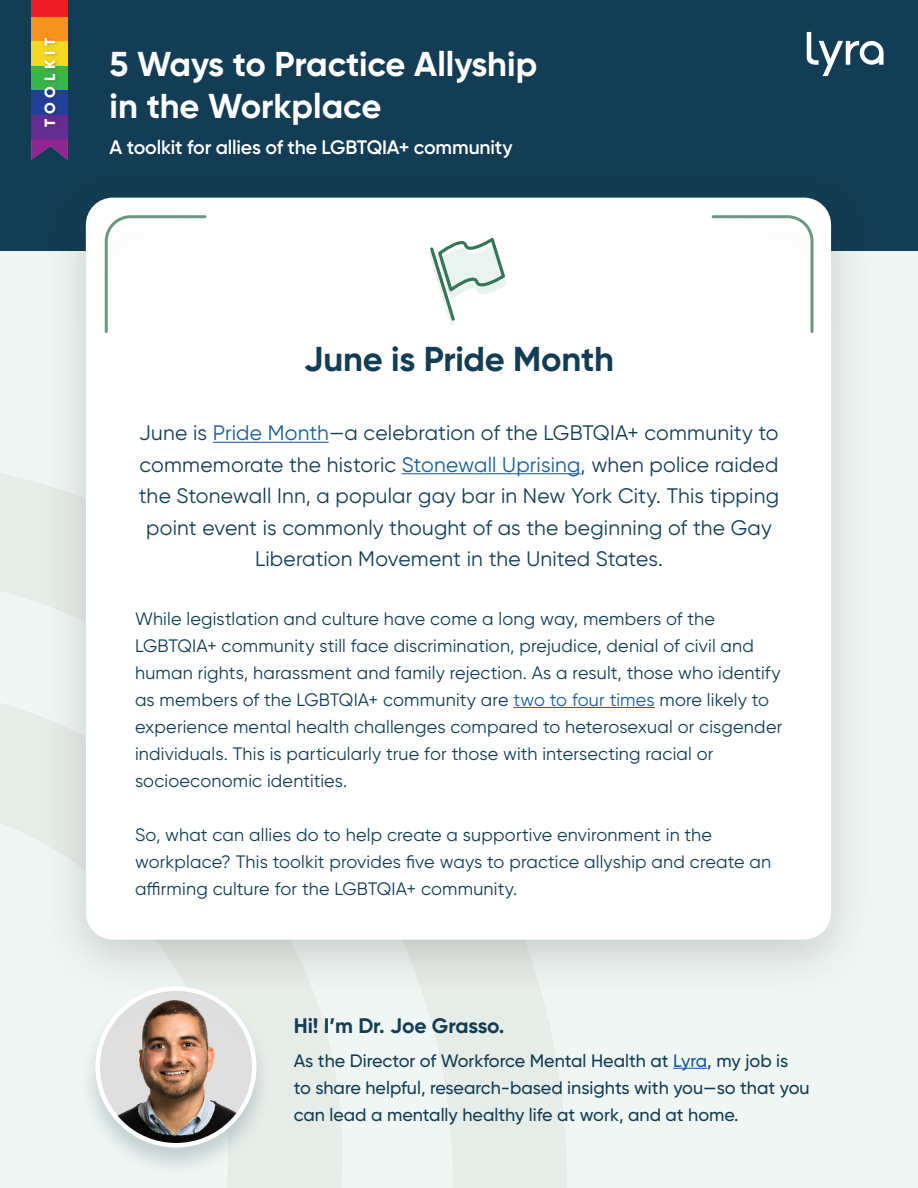
<style>
.page{position:relative;width:918px;height:1188px;background:#fff}
.page>*{position:absolute;margin:0;border:0;box-sizing:border-box;transform-origin:0 0}
.t1{font:700 34.5px/41.4px "Gilroy";color:#fff}
.t2{font:700 34.5px "Gilroy";letter-spacing:-.005em;color:#133d54}
.t3{font:21px/31.5px "Gilroy";letter-spacing:.01em;color:#133d54;text-align:center}
.t4{font:700 21px "Gilroy";letter-spacing:-.005em;color:#133d54}
.t5{font:600 19.5px "Gilroy";letter-spacing:-.01em;color:#fff}
.t6{font:18px/27px "Gilroy";letter-spacing:.01em;color:#133d54}
.t7{font:500 18px/27px "Gilroy";color:#133d54}
.t8{font:800 14.85px "Gilroy";letter-spacing:.325em;color:#fff}
.s1{color:#175d9e}
</style>
<div class="page">
<div style="left:0;top:132px;width:918px;height:1056px;background:#eff6f3"></div>
<div style="left:0;top:0;width:918px;height:251px;background:#133d54"></div>
<svg style="left:0;top:473px;width:567px;height:715px"></svg>
<div style="left:40px;top:167px;width:837px;height:833px;background:#231f20;opacity:.19"></div>
<div style="left:86px;top:198px;width:745px;height:742px;background:#fff;border-radius:27px"></div>
<svg style="left:807px;top:32px;width:77px;height:44px"></svg>
<svg style="left:31px;top:0;width:37px;height:160px;background:#996253"></svg>
<hr style="left:673px;top:1068px;width:34px;height:1px;background:#175d9e">
<div style="left:81px;top:985px;width:190px;height:191px;background:#133d54;opacity:.2"></div>
<img style="left:98px;top:989px;width:156px;height:156px;border-radius:78px">
<div style="left:95px;top:986px;width:162px;height:162px;border:4px solid #fff;border-radius:50%"></div>
<hr style="left:213px;top:442px;width:116px;height:1px;background:#175d9e">
<hr style="left:402px;top:473px;width:179px;height:1px;background:#175d9e">
<hr style="left:513px;top:707px;width:142px;height:1px;background:#175d9e">
<div style="left:59px;top:185px;width:183px;height:199px;background:#231f20;opacity:.19"></div>
<svg style="left:103px;top:214px;width:105px;height:121px"></svg>
<div style="left:676px;top:185px;width:183px;height:199px;background:#231f20;opacity:.19"></div>
<svg style="left:710px;top:214px;width:105px;height:121px"></svg>
<div style="left:42px;top:36px;width:18px;height:95px;background:#231f20;opacity:.35"></div>
<svg style="left:429px;top:238px;width:78px;height:87px"></svg>
<p class="t8" style="left:41px;top:127px;width:90px;rotate:-90deg">TOOLKIT</p>
<p class="t1" style="left:110px;top:43px;width:429px">5 Ways to Practice Allyship in the Workplace</p>
<p class="t5" style="left:110px;top:135px;width:404px">A toolkit for allies of the LGBTQIA+ community</p>
<p class="t2" style="left:304px;top:337px;width:312px">June is Pride Month</p>
<p class="t3" style="left:139px;top:417px;width:642px">June is <span class="s1">Pride Month</span>—a celebration of the LGBTQIA+ community to commemorate the historic <span class="s1">Stonewall Uprising</span>, when police raided the Stonewall Inn, a popular gay bar in New York City. This tipping point event is commonly thought of as the beginning of the Gay Liberation Movement in the United States.</p>
<p class="t6" style="left:135px;top:605px;width:649px">While legistlation and culture have come a long way, members of the LGBTQIA+ community still face discrimination, prejudice, denial of civil and human rights, harassment and family rejection. As a result, those who identify as members of the LGBTQIA+ community are <span class="s1">two to four times</span> more likely to experience mental health challenges compared to heterosexual or cisgender individuals. This is particularly true for those with intersecting racial or socioeconomic identities.</p>
<p class="t6" style="left:135px;top:821px;width:638px">So, what can allies do to help create a supportive environment in the workplace? This toolkit provides five ways to practice allyship and create an affirming culture for the LGBTQIA+ community.</p>
<p class="t4" style="left:294px;top:1012px;width:212px">Hi! I’m Dr. Joe Grasso.</p>
<p class="t7" style="left:294px;top:1047px;width:517px">As the Director of Workforce Mental Health at <span class="s1">Lyra</span>, my job is to share helpful, research-based insights with you—so that you can lead a mentally healthy life at work, and at home.</p>
</div>
